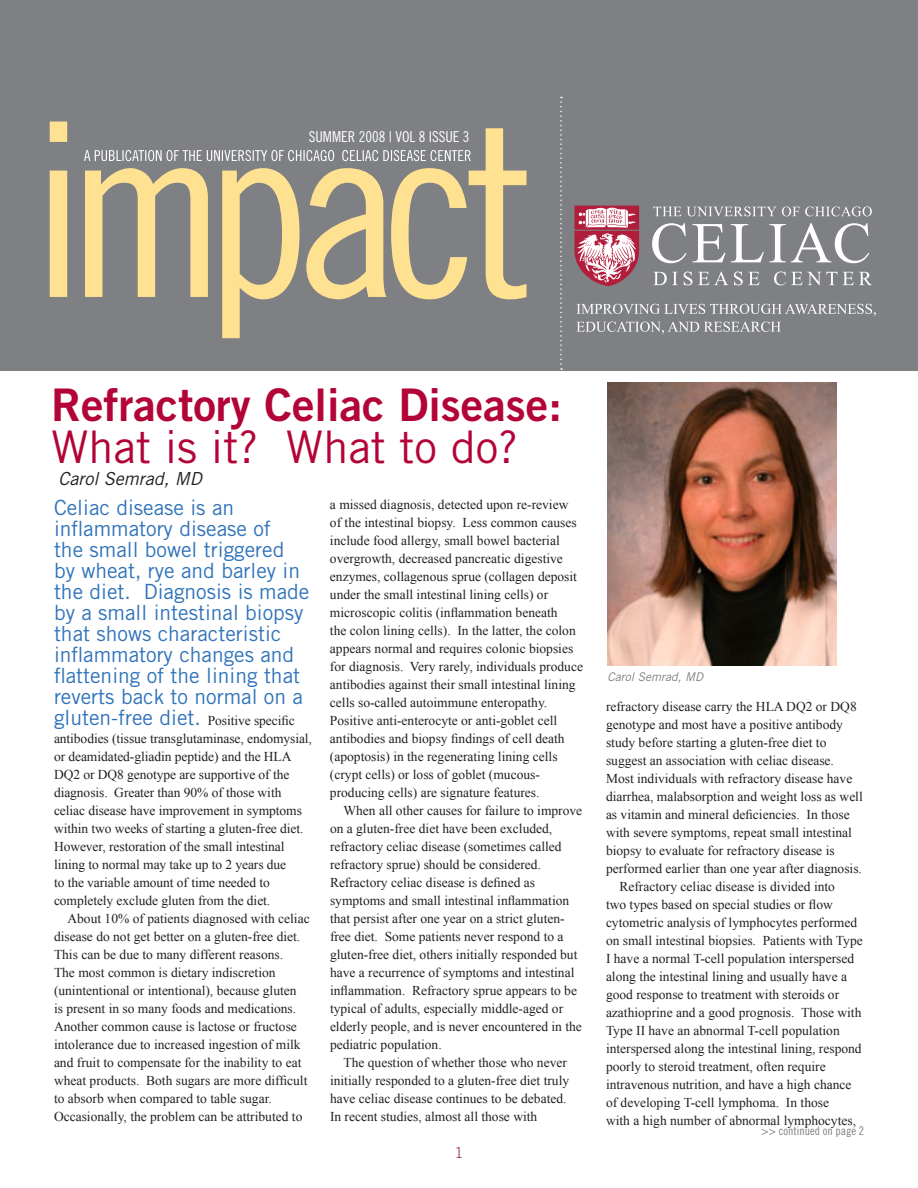
<style>
.page{position:relative;width:918px;height:1188px;background:#fff}
.page>*{position:absolute;margin:0;border:0;box-sizing:border-box;transform-origin:0 0}
.t1{font:243px "Trade Gothic LT Std Cn 18";letter-spacing:-.08em;color:#ffe192}
.t2{font:45px "Trade Gothic LT Std Bd 2";color:#b30437}
.t3{font:45px "Trade Gothic LT Std";color:#b30437}
.t4{font:21px/21px "Trade Gothic LT Std";color:#3073ba}
.t5{font:italic 18px "Trade Gothic LT Std";color:#231f20}
.t6{font:15px "Trade Gothic LT Std Cn 18";color:#fff}
.t7{font:15px "Trade Gothic LT Std";color:#a14176}
.t8{font:13.5px/18px "Times New Roman";color:#231f20}
.t9{font:12px "Trade Gothic LT Std Cn 18";color:#7e8083}
.t10{font:italic 12px "Trade Gothic LT Std";color:#7e8083}
.s1{font-family:"Times New Roman";font-size:13.5px;color:#231f20}
</style>
<div class="page">
<div style="left:0;top:0;width:918px;height:370px;background:#7e8083"></div>
<svg style="left:84px;top:150px;width:387px;height:11px"></svg>
<svg style="left:574px;top:206px;width:65px;height:80px"></svg>
<svg style="left:652px;top:223px;width:35px;height:40px"></svg>
<svg style="left:693px;top:223px;width:176px;height:40px"></svg>
<svg style="left:653px;top:206px;width:219px;height:10px"></svg>
<svg style="left:653px;top:272px;width:25px;height:13px"></svg>
<svg style="left:684px;top:271px;width:44px;height:14px"></svg>
<svg style="left:734px;top:271px;width:26px;height:14px"></svg>
<svg style="left:774px;top:271px;width:98px;height:14px"></svg>
<svg style="left:576px;top:304px;width:300px;height:12px"></svg>
<svg style="left:576px;top:322px;width:205px;height:12px"></svg>
<svg style="left:560px;top:97px;width:2px;height:273px"></svg>
<img style="left:608px;top:382px;width:229px;height:284px">
<p class="t1" style="left:32px;top:66px;width:504px">impact</p>
<p class="t6" style="left:309px;top:128px;width:162px">SUMMER 2008 | VOL 8 ISSUE 3</p>
<p class="t2" style="left:51px;top:377px;width:513px">Refractory Celiac Disease:</p>
<p class="t3" style="left:51px;top:420px;width:469px">What is it? What to do?</p>
<p class="t5" style="left:58px;top:468px;width:145px">Carol Semrad, MD</p>
<p class="t4" style="left:54px;top:496px;width:257px">Celiac disease is an inflammatory disease of<br>the small bowel triggered by wheat, rye and barley in the diet. Diagnosis is made by a small intestinal biopsy that shows characteristic inflammatory changes and flattening of the lining that reverts back to normal on a gluten-free diet. <span class="s1">Positive specific</span></p>
<p class="t8" style="left:54px;top:729px;width:260px">antibodies (tissue transglutaminase, endomysial, or deamidated-gliadin peptide) and the HLA DQ2 or DQ8 genotype are supportive of the diagnosis. Greater than 90% of those with celiac disease have improvement in symptoms within two weeks of starting a gluten-free diet.<br>However, restoration of the small intestinal lining to normal may take up to 2 years due<br>to the variable amount of time needed to completely exclude gluten from the diet.</p>
<p class="t8" style="left:54px;top:909px;width:257px;text-indent:14px">About 10% of patients diagnosed with celiac disease do not get better on a gluten-free diet.<br>This can be due to many different reasons.<br>The most common is dietary indiscretion (unintentional or intentional), because gluten<br>is present in so many foods and medications.<br>Another common cause is lactose or fructose intolerance due to increased ingestion of milk and fruit to compensate for the inability to eat wheat products. Both sugars are more difficult to absorb when compared to table sugar.<br>Occasionally, the problem can be attributed to</p>
<p class="t8" style="left:330px;top:495px;width:255px">a missed diagnosis, detected upon re-review<br>of the intestinal biopsy. Less common causes include food allergy, small bowel bacterial overgrowth, decreased pancreatic digestive enzymes, collagenous sprue (collagen deposit under the small intestinal lining cells) or microscopic colitis (inflammation beneath<br>the colon lining cells). In the latter, the colon appears normal and requires colonic biopsies for diagnosis. Very rarely, individuals produce antibodies against their small intestinal lining cells so-called autoimmune enteropathy.<br>Positive anti-enterocyte or anti-goblet cell antibodies and biopsy findings of cell death (apoptosis) in the regenerating lining cells (crypt cells) or loss of goblet (mucous&shy;producing cells) are signature features.</p>
<p class="t8" style="left:330px;top:801px;width:254px;text-indent:14px">When all other causes for failure to improve on a gluten-free diet have been excluded, refractory celiac disease (sometimes called refractory sprue) should be considered.<br>Refractory celiac disease is defined as symptoms and small intestinal inflammation that persist after one year on a strict gluten&shy;free diet. Some patients never respond to a gluten-free diet, others initially responded but have a recurrence of symptoms and intestinal inflammation. Refractory sprue appears to be typical of adults, especially middle-aged or elderly people, and is never encountered in the pediatric population.</p>
<p class="t8" style="left:330px;top:1053px;width:241px;text-indent:14px">The question of whether those who never initially responded to a gluten-free diet truly have celiac disease continues to be debated.<br>In recent studies, almost all those with</p>
<p class="t7" style="left:454px;top:1144px;width:11px">1</p>
<p class="t10" style="left:608px;top:670px;width:97px">Carol Semrad, MD</p>
<p class="t8" style="left:606px;top:698px;width:258px">refractory disease carry the HLA DQ2 or DQ8 genotype and most have a positive antibody study before starting a gluten-free diet to suggest an association with celiac disease.<br>Most individuals with refractory disease have diarrhea, malabsorption and weight loss as well as vitamin and mineral deficiencies. In those with severe symptoms, repeat small intestinal biopsy to evaluate for refractory disease is performed earlier than one year after diagnosis.</p>
<p class="t8" style="left:606px;top:878px;width:258px;text-indent:14px">Refractory celiac disease is divided into<br>two types based on special studies or flow cytometric analysis of lymphocytes performed on small intestinal biopsies. Patients with Type I have a normal T-cell population interspersed along the intestinal lining and usually have a good response to treatment with steroids or azathioprine and a good prognosis. Those with Type II have an abnormal T-cell population interspersed along the intestinal lining, respond poorly to steroid treatment, often require intravenous nutrition, and have a high chance of developing T-cell lymphoma. In those<br>with a high number of abnormal lymphocytes,</p>
<p class="t9" style="left:762px;top:1124px;width:104px">&gt;&gt; continued on page 2</p>
</div>
